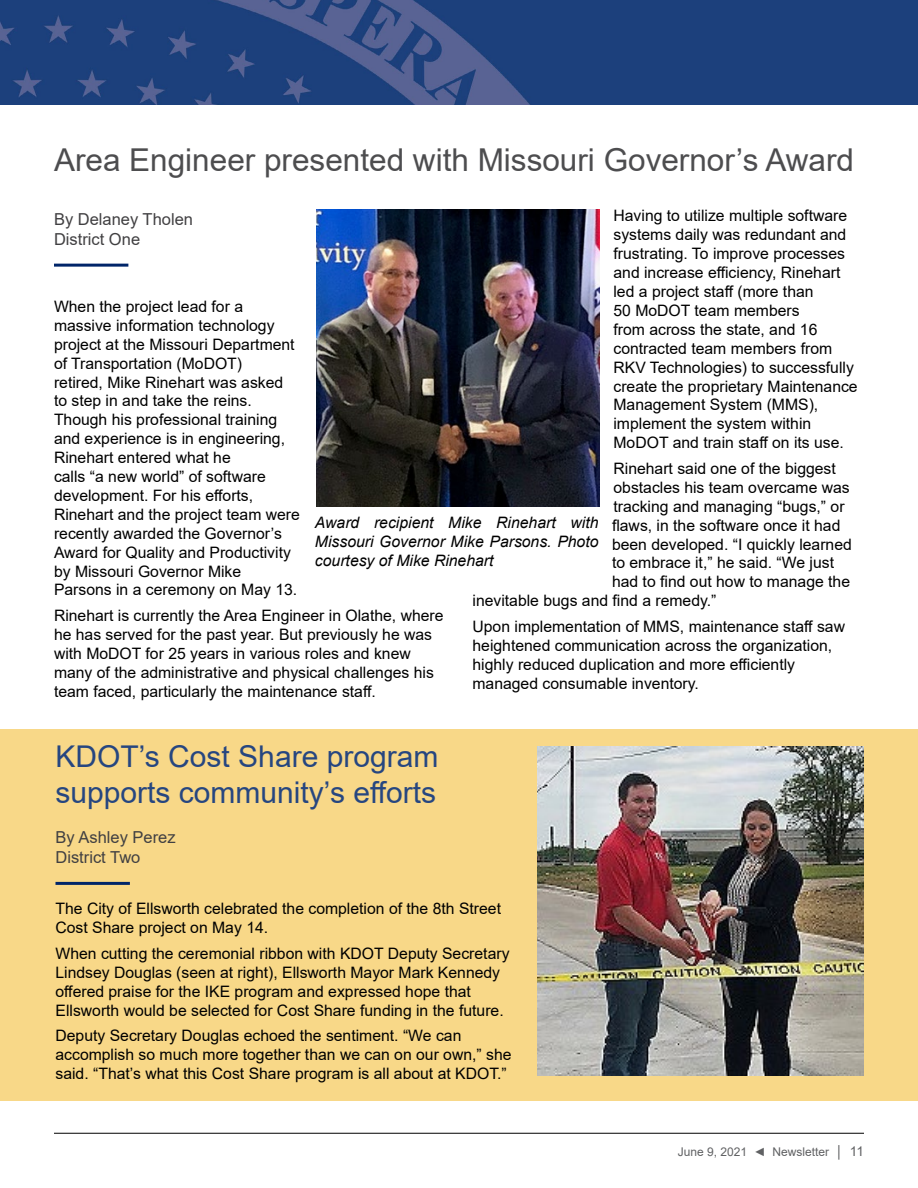
<style>
.page{position:relative;width:918px;height:1188px;background:#fff}
.page>*{position:absolute;margin:0;border:0;box-sizing:border-box;transform-origin:0 0}
.t1{font:31.5px "Arial";color:#4d4d4f}
.t2{font:30px/36px "Arial";color:#264680}
.t3{font:16.5px/19.8px "Arial";color:#414042}
.t4{font:15.75px/18.9px "Arial";color:#000}
.t5{font:italic 15.75px/18.9px "Arial";color:#000;text-align:justify}
.t6{font:12px "Arial";color:#606163}
.s1{font-size:13.5px}
</style>
<div class="page">
<hr style="left:54px;top:1133px;width:810px;height:1px;background:#000">
<img style="left:0;top:0;width:711px;height:105px">
<div style="left:711px;top:0;width:207px;height:105px;background:#1c407c"></div>
<hr style="left:0;top:148px;width:1px;height:581px;background:#f1ad02">
<div style="left:0;top:729px;width:918px;height:372px;background:#f8d888"></div>
<hr style="left:54px;top:264px;width:74px;height:3px;background:#002569">
<img style="left:537px;top:746px;width:327px;height:330px">
<hr style="left:56px;top:882px;width:74px;height:3px;background:#002569">
<img style="left:316px;top:210px;width:284px;height:297px">
<h1 class="t1" style="left:54px;top:139px;width:802px">Area Engineer presented with Missouri Governor’s Award</h1>
<p class="t3" style="left:54px;top:209px;width:141px">By Delaney Tholen<br>District One</p>
<p class="t4" style="left:614px;top:206px;width:246px">Having to utilize multiple software systems daily was redundant and frustrating. To improve processes and increase efficiency, Rinehart led a project staff (more than<br>50 MoDOT team members<br>from across the state, and 16 contracted team members from<br>RKV Technologies) to successfully create the proprietary Maintenance<br>Management System (MMS), implement the system within<br>MoDOT and train staff on its use.</p>
<p class="t4" style="left:614px;top:459px;width:224px">Rinehart said one of the biggest</p>
<p class="t4" style="left:614px;top:478px;width:238px">obstacles his team overcame was</p>
<p class="t4" style="left:614px;top:497px;width:233px">tracking and managing “bugs,” or</p>
<p class="t4" style="left:612px;top:516px;width:230px">flaws, in the software once it had</p>
<p class="t4" style="left:612px;top:534px;width:241px">been developed. “I quickly learned</p>
<p class="t4" style="left:612px;top:553px;width:224px">to embrace it,” he said. “We just</p>
<p class="t4" style="left:612px;top:572px;width:240px">had to find out how to manage the</p>
<p class="t4" style="left:473px;top:591px;width:245px">inevitable bugs and find a remedy.”</p>
<p class="t4" style="left:473px;top:617px;width:374px">Upon implementation of MMS, maintenance staff saw heightened communication across the organization, highly reduced duplication and more efficiently managed consumable inventory.</p>
<p class="t4" style="left:54px;top:297px;width:247px">When the project lead for a massive information technology project at the Missouri Department of Transportation (MoDOT)<br>retired, Mike Rinehart was asked to step in and take the reins.<br>Though his professional training and experience is in engineering,<br>Rinehart entered what he<br>calls “a new world” of software development. For his efforts,<br>Rinehart and the project team were recently awarded the Governor’s<br>Award for Quality and Productivity by Missouri Governor Mike<br>Parsons in a ceremony on May 13.</p>
<p class="t4" style="left:54px;top:606px;width:391px">Rinehart is currently the Area Engineer in Olathe, where he has served for the past year. But previously he was with MoDOT for 25 years in various roles and knew many of the administrative and physical challenges his team faced, particularly the maintenance staff.</p>
<p class="t5" style="left:315px;top:514px;width:285px">Award recipient Mike Rinehart with Missouri Governor Mike Parsons. Photo courtesy of Mike Rinehart</p>
<h2 class="t2" style="left:56px;top:739px;width:384px">KDOT’s Cost Share program supports community’s efforts</h2>
<p class="t3" style="left:56px;top:827px;width:122px">By Ashley Perez<br>District Two</p>
<p class="t4" style="left:56px;top:899px;width:447px">The City of Ellsworth celebrated the completion of the 8th Street<br>Cost Share project on May 14.</p>
<p class="t4" style="left:56px;top:944px;width:456px">When cutting the ceremonial ribbon with KDOT Deputy Secretary Lindsey Douglas (seen at right), Ellsworth Mayor Mark Kennedy offered praise for the IKE program and expressed hope that Ellsworth would be selected for Cost Share funding in the future.</p>
<p class="t4" style="left:56px;top:1026px;width:458px">Deputy Secretary Douglas echoed the sentiment. “We can accomplish so much more together than we can on our own,” she said. “That’s what this Cost Share program is all about at KDOT.”</p>
<p class="t6" style="left:678px;top:1143px;width:188px">June 9, 2021 ◄ Newsletter │ <span class="s1">11</span></p>
</div>
